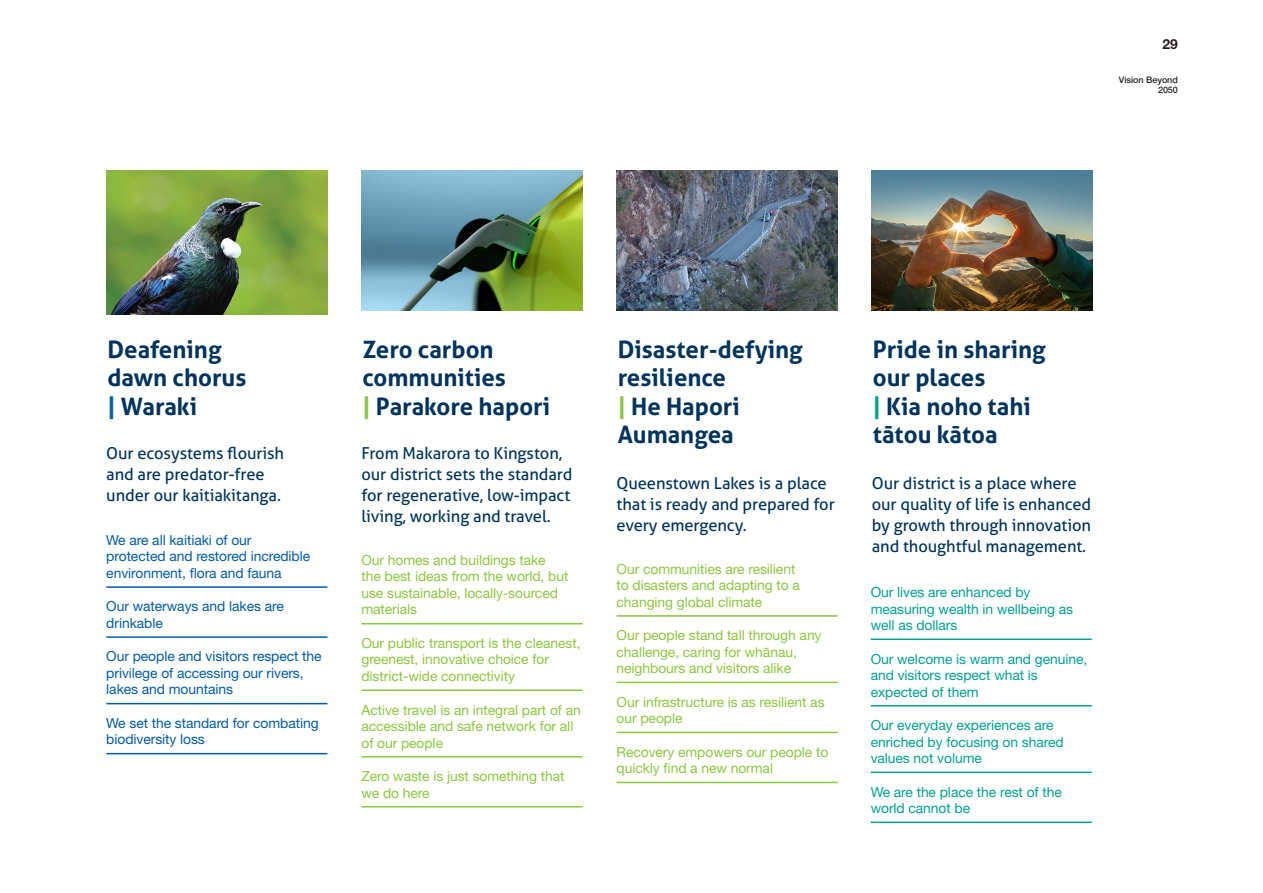
<style>
.page{position:relative;width:1263px;height:893px;background:#fff}
.page>*{position:absolute;margin:0;border:0;box-sizing:border-box;transform-origin:0 0}
.t1{font:700 24px/28.5px "Aller";color:#00345e}
.bod{font:16.5px/21px "Aller";letter-spacing:-.005em;color:#00345e}
.subhead_underline{font:13.8px/16.5px "Helvetica Neue LT Std";letter-spacing:-.005em;color:#8bc63e}
.subhead_underline-2{font:13.8px/16.5px "Helvetica Neue LT Std";letter-spacing:-.005em;color:#00a091}
.subhead_underline-3{font:13.8px/16.5px "Helvetica Neue LT Std";letter-spacing:-.005em;color:#015aaa}
.t2{font:700 13.8px "Helvetica Neue LT Std";color:#231f20}
.bod-2{font:500 9px/10.5px "Helvetica Neue LT Std";letter-spacing:-.005em;color:#231f20;text-align:right}
.s1{color:#015aaa}
.s2{color:#8bc63e}
.s3{color:#00a091}
.s4{font-family:"Helvetica"}
</style>
<div class="page">
<img style="left:106px;top:170px;width:221px;height:145px">
<img style="left:361px;top:170px;width:222px;height:140px">
<img style="left:617px;top:170px;width:221px;height:140px">
<img style="left:872px;top:170px;width:221px;height:140px">
<hr style="left:106px;top:586px;width:221px;height:2px;background:#015aaa">
<hr style="left:106px;top:636px;width:221px;height:2px;background:#015aaa">
<hr style="left:106px;top:703px;width:221px;height:1px;background:#015aaa">
<hr style="left:106px;top:753px;width:221px;height:1px;background:#015aaa">
<hr style="left:361px;top:623px;width:222px;height:1px;background:#8bc63e">
<hr style="left:361px;top:689px;width:222px;height:2px;background:#8bc63e">
<hr style="left:361px;top:756px;width:222px;height:1px;background:#8bc63e">
<hr style="left:361px;top:806px;width:222px;height:1px;background:#8bc63e">
<hr style="left:617px;top:615px;width:221px;height:2px;background:#8bc63e">
<hr style="left:617px;top:682px;width:221px;height:1px;background:#8bc63e">
<hr style="left:617px;top:732px;width:221px;height:1px;background:#8bc63e">
<hr style="left:617px;top:782px;width:221px;height:1px;background:#8bc63e">
<hr style="left:871px;top:638px;width:221px;height:2px;background:#00a091">
<hr style="left:871px;top:705px;width:221px;height:1px;background:#00a091">
<hr style="left:871px;top:771px;width:221px;height:2px;background:#00a091">
<hr style="left:871px;top:822px;width:221px;height:1px;background:#00a091">
<p class="t2" style="left:1162px;top:36px;width:17px">29</p>
<p class="bod-2" style="left:1119px;top:74px;width:61px">Vision Beyond<br>2050</p>
<p class="t1" style="left:107px;top:335px;width:141px">Deafening dawn chorus</p>
<p class="t1" style="left:107px;top:392px;width:91px"><span class="s1">|</span> Waraki</p>
<p class="t1" style="left:362px;top:335px;width:145px">Zero carbon communities</p>
<p class="t1" style="left:362px;top:392px;width:189px"><span class="s2">|</span> Parakore hapori</p>
<p class="bod" style="left:106px;top:443px;width:179px">Our ecosystems flourish and are predator-free under our kaitiakitanga.</p>
<p class="bod" style="left:361px;top:443px;width:212px">From Makarora to Kingston, our district sets the standard for regenerative, low-impact living, working and travel.</p>
<p class="subhead_underline-3" style="left:106px;top:531px;width:205px">We are all kaitiaki of our protected and restored incredible environment, flora and fauna</p>
<p class="subhead_underline-3" style="left:106px;top:598px;width:179px">Our waterways and lakes are drinkable</p>
<p class="subhead_underline-3" style="left:106px;top:648px;width:217px">Our people and visitors respect the privilege of accessing our rivers, lakes and mountains</p>
<p class="subhead_underline-3" style="left:106px;top:714px;width:214px">We set the standard for combating biodiversity loss</p>
<p class="subhead_underline" style="left:361px;top:552px;width:208px">Our homes and buildings take the best ideas from the world, but use sustainable, locally-sourced materials</p>
<p class="subhead_underline" style="left:361px;top:635px;width:221px">Our public transport is the cleanest, greenest, innovative choice for district-wide connectivity</p>
<p class="subhead_underline" style="left:361px;top:701px;width:221px">Active travel is an integral part of an accessible and safe network for all of our people</p>
<p class="subhead_underline" style="left:361px;top:768px;width:205px">Zero waste is just something that we do here</p>
<p class="t1" style="left:618px;top:335px;width:187px">Disaster-defying resilience</p>
<p class="t1" style="left:618px;top:392px;width:124px"><span class="s2">|</span> He Hapori<br>Aumangea</p>
<p class="t1" style="left:873px;top:335px;width:174px">Pride in sharing our places</p>
<p class="t1" style="left:873px;top:392px;width:159px"><span class="s3">|</span> Kia noho tahi tātou kātoa</p>
<p class="bod" style="left:617px;top:473px;width:220px">Queenstown Lakes is a place that is ready and prepared for every emergency.</p>
<p class="bod" style="left:872px;top:473px;width:221px">Our district is a place where our quality of life is enhanced by growth through innovation and thoughtful management.</p>
<p class="subhead_underline" style="left:617px;top:560px;width:185px">Our communities are resilient to disasters and adapting to a changing global climate</p>
<p class="subhead_underline" style="left:617px;top:627px;width:206px">Our people stand tall through any challenge, caring for wh<span class="s4">ā</span>nau, neighbours and visitors alike</p>
<p class="subhead_underline" style="left:617px;top:693px;width:209px">Our infrastructure is as resilient as our people</p>
<p class="subhead_underline" style="left:617px;top:743px;width:213px">Recovery empowers our people to quickly find a new normal</p>
<p class="subhead_underline-2" style="left:871px;top:584px;width:204px">Our lives are enhanced by measuring wealth in wellbeing as well as dollars</p>
<p class="subhead_underline-2" style="left:871px;top:650px;width:218px">Our welcome is warm and genuine, and visitors respect what is expected of them</p>
<p class="subhead_underline-2" style="left:871px;top:717px;width:195px">Our everyday experiences are enriched by focusing on shared values not volume</p>
<p class="subhead_underline-2" style="left:871px;top:783px;width:193px">We are the place the rest of the world cannot be</p>
</div>
